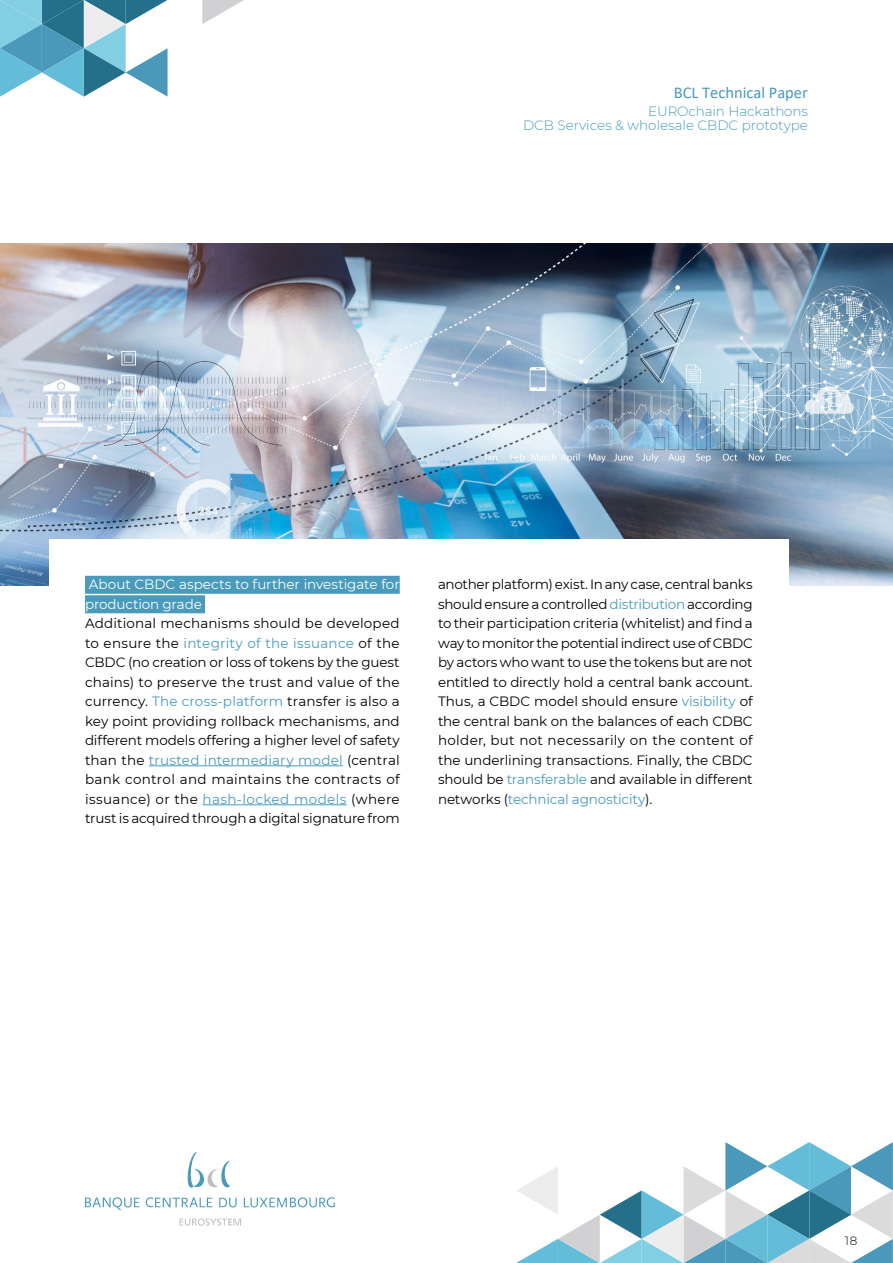
<style>
.page{position:relative;width:893px;height:1263px;background:#fff}
.page>*{position:absolute;margin:0;border:0;box-sizing:border-box;transform-origin:0 0}
.t1{font:16.5px "Calibri";color:#4a99ba}
.t2{font:13.5px/19.5px "Montserrat";letter-spacing:-.015em;color:#000;text-align:justify}
.t3{font:13.5px/19.5px "Montserrat";letter-spacing:-.005em;color:#fff}
.t4{font:300 13.5px/14.5px "Montserrat";color:#4a99ba;text-align:right}
.t5{font:300 12px "Montserrat";color:#000}
.s1{color:#499abb}
</style>
<div class="page">
<svg style="left:0;top:0;width:168px;height:97px"></svg>
<svg style="left:202px;top:0;width:42px;height:24px"></svg>
<svg style="left:516px;top:1142px;width:377px;height:121px"></svg>
<img style="left:0;top:243px;width:893px;height:343px">
<div style="left:49px;top:539px;width:740px;height:104px;background:#fff"></div>
<div style="left:85px;top:576px;width:315px;height:18px;background:#499abb"></div>
<div style="left:85px;top:595px;width:120px;height:18px;background:#499abb"></div>
<hr style="left:149px;top:765px;width:194px;height:1px;background:#499abb">
<hr style="left:203px;top:804px;width:144px;height:1px;background:#499abb">
<svg style="left:187px;top:1152px;width:43px;height:36px"></svg>
<svg style="left:85px;top:1197px;width:55px;height:13px"></svg>
<svg style="left:146px;top:1197px;width:66px;height:10px"></svg>
<svg style="left:219px;top:1197px;width:18px;height:10px"></svg>
<svg style="left:244px;top:1197px;width:91px;height:10px"></svg>
<svg style="left:179px;top:1218px;width:62px;height:7px"></svg>
<p class="t1" style="left:674px;top:81px;width:136px">BCL Technical Paper</p>
<p class="t4" style="left:523px;top:103px;width:286px">EUROchain Hackathons<br>DCB Services &amp; wholesale CBDC prototype</p>
<p class="t3" style="left:85px;top:574px;width:316px">About CBDC aspects to further investigate for production grade</p>
<p class="t2" style="left:85px;top:613px;width:316px">Additional mechanisms should be developed to ensure the <span class="s1">integrity of the issuance</span> of the CBDC (no creation or loss of tokens by the guest chains) to preserve the trust and value of the currency. <span class="s1">The cross-platform</span> transfer is also a key point providing rollback mechanisms, and different models offering a higher level of safety than the <span class="s1">trusted intermediary model</span> (central bank control and maintains the contracts of issuance) or the <span class="s1">hash-locked models</span> (where trust is acquired through a digital signature from</p>
<p class="t2" style="left:438px;top:574px;width:316px">another platform) exist. In any case, central banks should ensure a controlled <span class="s1">distribution</span> according to their participation criteria (whitelist) and find a way to monitor the potential indirect use of CBDC by actors who want to use the tokens but are not entitled to directly hold a central bank account.<br>Thus, a CBDC model should ensure <span class="s1">visibility</span> of the central bank on the balances of each CDBC holder, but not necessarily on the content of the underlining transactions. Finally, the CBDC should be <span class="s1">transferable</span> and available in different networks (<span class="s1">technical agnosticity</span>).</p>
<p class="t5" style="left:845px;top:1232px;width:14px">18</p>
</div>
